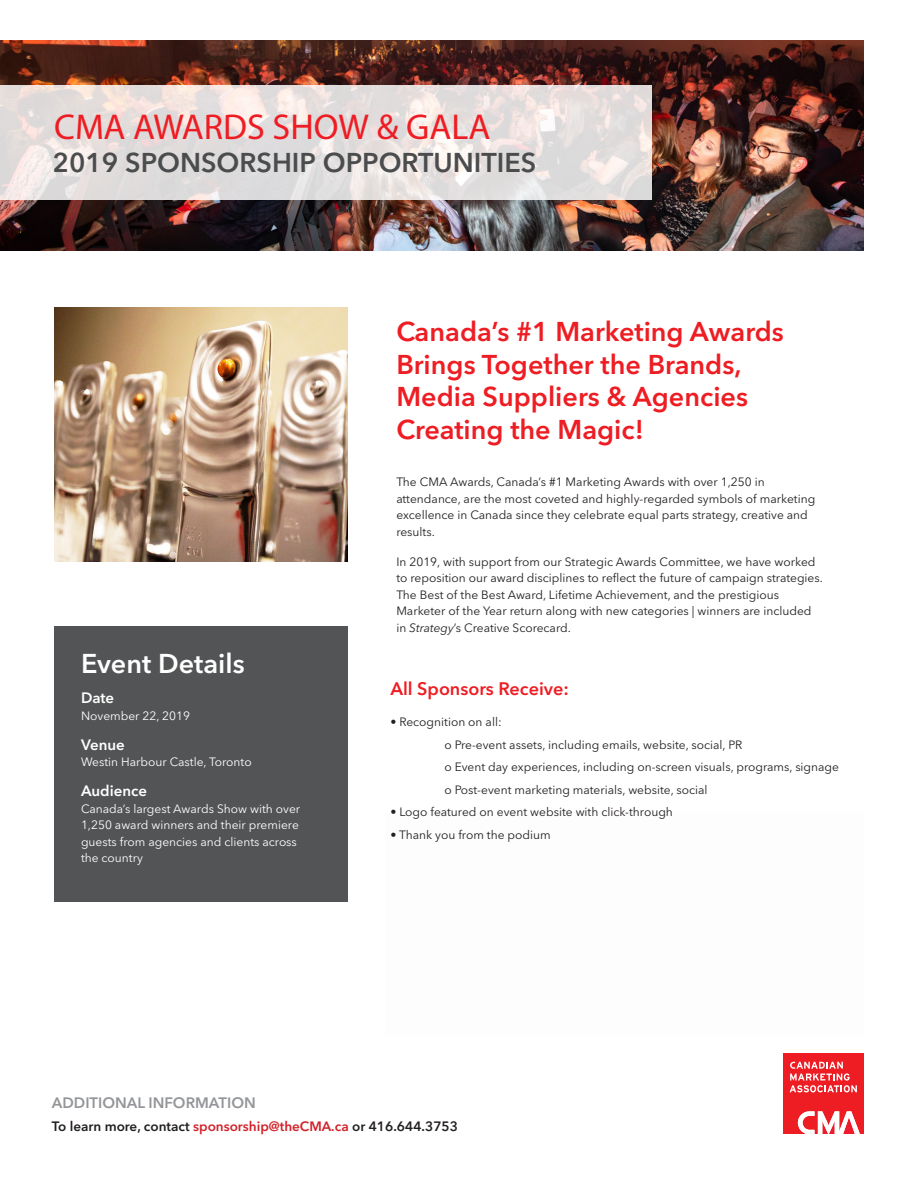
<style>
.page{position:relative;width:918px;height:1188px;background:#fff}
.page>*{position:absolute;margin:0;border:0;box-sizing:border-box;transform-origin:0 0}
.t1{font:36px "Myriad Pro";color:#ee1d23}
.t2{font:600 27px/33px "Avenir Next LT Pro";color:#ee1d23}
.t3{font:600 27px "Avenir Next LT Pro";color:#4b4c4d}
.Side_Bar_1_-_Header{font:600 27px "Avenir Next LT Pro";color:#fff}
.t4{font:600 18px "Avenir Next LT Pro";color:#ee1d23}
.t5{font:600 15px "Avenir Next LT Pro";color:#939598}
.Side_Bar_1_-_Subhead{font:600 15px "Avenir Next LT Pro";color:#fff}
.Side_Bar_1_-_Copy{font:600 15px "Avenir Next LT Pro";color:#fff}
.t6{font:600 13.5px "Avenir Next LT Pro";color:#231f20}
.Body{font:12px/16.5px "Avenir Next LT Pro";color:#231f20}
.Side_Bar_1_-_Copy-2{font:12px/16.5px "Avenir Next LT Pro";color:#fff}
.s1{font-style:italic}
.s2{color:#d1232a}
</style>
<div class="page">
<svg style="left:783px;top:1053px;width:81px;height:81px;background:#f14a4f"></svg>
<img style="left:0;top:40px;width:864px;height:210px">
<svg style="left:0;top:85px;width:651px;height:114px;background:#e6e0df"></svg>
<div style="left:54px;top:626px;width:294px;height:275px;background:#535455"></div>
<img style="left:54px;top:307px;width:294px;height:254px">
<h1 class="t1" style="left:54px;top:105px;width:438px">CMA AWARDS SHOW &amp; GALA</h1>
<h2 class="t3" style="left:53px;top:146px;width:485px">2019 SPONSORSHIP OPPORTUNITIES</h2>
<p class="Side_Bar_1_-_Header" style="left:81px;top:647px;width:165px">Event Details</p>
<p class="Side_Bar_1_-_Subhead" style="left:81px;top:689px;width:35px">Date</p>
<p class="Side_Bar_1_-_Copy-2" style="left:81px;top:707px;width:111px">November 22, 2019</p>
<p class="Side_Bar_1_-_Subhead" style="left:81px;top:735px;width:45px">Venue</p>
<p class="Side_Bar_1_-_Copy-2" style="left:81px;top:754px;width:172px">Westin Harbour Castle, Toronto</p>
<p class="Side_Bar_1_-_Copy" style="left:81px;top:782px;width:68px">Audience</p>
<p class="Side_Bar_1_-_Copy-2" style="left:81px;top:800px;width:221px">Canada’s largest Awards Show with over<br>1,250 award winners and their premiere guests from agencies and clients across the country</p>
<p class="t2" style="left:396px;top:314px;width:389px">Canada’s #1 Marketing Awards<br>Brings Together the Brands,<br>Media Suppliers &amp; Agencies<br>Creating the Magic!</p>
<p class="Body" style="left:396px;top:474px;width:420px">The CMA Awards, Canada’s #1 Marketing Awards with over 1,250 in attendance, are the most coveted and highly-regarded symbols of marketing excellence in Canada since they celebrate equal parts strategy, creative and results.</p>
<p class="Body" style="left:396px;top:553px;width:428px">In 2019, with support from our Strategic Awards Committee, we have worked to reposition our award disciplines to reflect the future of campaign strategies.<br>The Best of the Best Award, Lifetime Achievement, and the prestigious Marketer of the Year return along with new categories | winners are included in <span class="s1">Strategy</span>’s Creative Scorecard.</p>
<p class="t4" style="left:390px;top:677px;width:180px">All Sponsors Receive:</p>
<p class="Body" style="left:390px;top:714px;width:113px">• Recognition on all:</p>
<p class="Body" style="left:444px;top:736px;width:300px">o Pre-event assets, including emails, website, social, PR</p>
<p class="Body" style="left:444px;top:759px;width:396px">o Event day experiences, including on-screen visuals, programs, signage</p>
<p class="Body" style="left:444px;top:781px;width:265px">o Post-event marketing materials, website, social</p>
<p class="Body" style="left:390px;top:804px;width:284px">• Logo featured on event website with click-through</p>
<p class="Body" style="left:390px;top:826px;width:162px">• Thank you from the podium</p>
<p class="t5" style="left:52px;top:1094px;width:205px">ADDITIONAL INFORMATION</p>
<p class="t6" style="left:52px;top:1118px;width:408px">To learn more, contact <span class="s2">sponsorship@theCMA.ca</span> or 416.644.3753</p>
</div>
